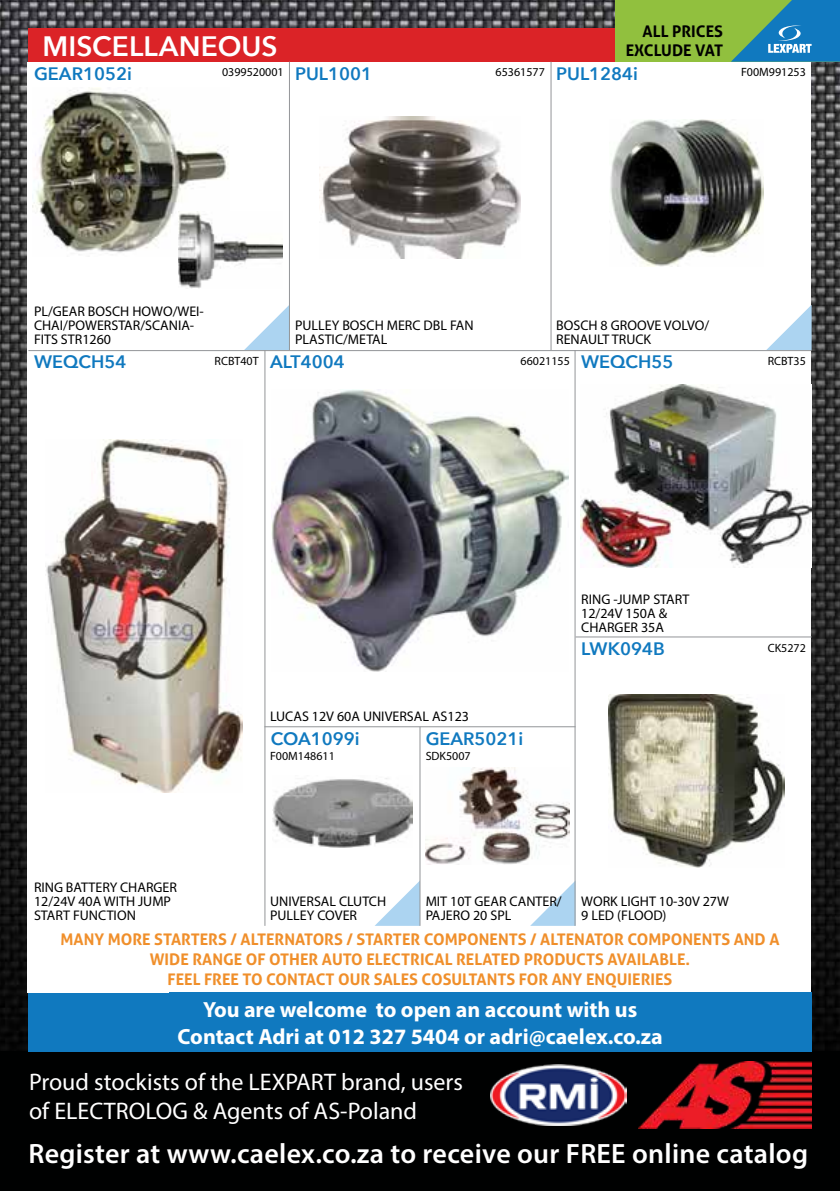
<style>
.page{position:relative;width:840px;height:1191px;background:#fff}
.page>*{position:absolute;margin:0;border:0;box-sizing:border-box;transform-origin:0 0}
.t1{font:600 28px "Myriad Pro";letter-spacing:.01em;color:#fff}
.t2{font:600 28px "Avenir Next";color:#fff}
.t3{font:24px/28.8px "Myriad Pro";color:#fff}
.t4{font:700 22px/26.4px "Myriad Pro";color:#fff;text-align:center}
.t5{font:600 18px "Avenir Next";color:#1079bf}
.t6{font:700 16px/20px "Aller";color:#f08f2b;text-align:center}
.t7{font:700 16px/19.2px "Aller";color:#000;text-align:right}
.t8{font:14px/14px "Myriad Pro";color:#000}
.t9{font:12px "Myriad Pro";color:#000}
</style>
<div class="page">
<img style="left:0;top:0;width:839px;height:1052px">
<div style="left:28px;top:62px;width:782px;height:930px;background:#fff"></div>
<svg style="left:244px;top:305px;width:45px;height:45px"></svg>
<svg style="left:766px;top:305px;width:45px;height:45px"></svg>
<svg style="left:375px;top:881px;width:44px;height:45px"></svg>
<svg style="left:530px;top:882px;width:44px;height:44px"></svg>
<div style="left:28px;top:28px;width:783px;height:34px;background:#db2327"></div>
<hr style="left:28px;top:350px;width:783px;height:1px;background:#939598">
<hr style="left:575px;top:636px;width:236px;height:1px;background:#939598">
<hr style="left:289px;top:62px;width:1px;height:288px;background:#939598">
<hr style="left:264px;top:350px;width:1px;height:576px;background:#939598">
<hr style="left:574px;top:350px;width:1px;height:576px;background:#939598">
<hr style="left:550px;top:62px;width:1px;height:288px;background:#939598">
<hr style="left:264px;top:726px;width:311px;height:1px;background:#939598">
<hr style="left:419px;top:726px;width:1px;height:200px;background:#939598">
<div style="left:615px;top:0;width:224px;height:62px;background:#91c03e"></div>
<svg style="left:731px;top:0;width:108px;height:62px"></svg>
<div style="left:0;top:1052px;width:839px;height:139px;background:#000101"></div>
<img style="left:638px;top:1061px;width:173px;height:67px">
<img style="left:490px;top:1064px;width:136px;height:61px">
<div style="left:28px;top:993px;width:783px;height:59px;background:#1079bf"></div>
<img style="left:271px;top:390px;width:297px;height:281px">
<img style="left:272px;top:778px;width:140px;height:70px">
<img style="left:425px;top:767px;width:144px;height:97px">
<img style="left:33px;top:88px;width:196px;height:165px">
<img style="left:178px;top:211px;width:104px;height:77px">
<img style="left:610px;top:119px;width:152px;height:147px">
<img style="left:608px;top:694px;width:176px;height:173px">
<img style="left:320px;top:116px;width:200px;height:142px">
<img style="left:580px;top:385px;width:231px;height:182px">
<img style="left:45px;top:439px;width:197px;height:354px">
<h1 class="t2" style="left:43px;top:23px;width:236px">MISCELLANEOUS</h1>
<p class="t5" style="left:34px;top:58px;width:99px">GEAR1052i</p>
<p class="t9" style="left:222px;top:65px;width:63px">0399520001</p>
<p class="t5" style="left:295px;top:58px;width:78px">PUL1001</p>
<p class="t9" style="left:495px;top:65px;width:51px">65361577</p>
<p class="t7" style="left:625px;top:21px;width:99px">ALL PRICES<br>EXCLUDE VAT</p>
<p class="t5" style="left:556px;top:58px;width:83px">PUL1284i</p>
<p class="t9" style="left:740px;top:65px;width:66px">F00M991253</p>
<p class="t8" style="left:34px;top:304px;width:171px">PL/GEAR BOSCH HOWO/WEI-<br>CHAI/POWERSTAR/SCANIA-<br>FITS STR1260</p>
<p class="t8" style="left:295px;top:318px;width:180px">PULLEY BOSCH MERC DBL FAN<br>PLASTIC/METAL</p>
<p class="t8" style="left:556px;top:318px;width:155px">BOSCH 8 GROOVE VOLVO/<br>RENAULT TRUCK</p>
<p class="t5" style="left:34px;top:346px;width:94px">WEQCH54</p>
<p class="t9" style="left:214px;top:353px;width:46px">RCBT40T</p>
<p class="t5" style="left:270px;top:346px;width:76px">ALT4004</p>
<p class="t9" style="left:520px;top:353px;width:51px">66021155</p>
<p class="t5" style="left:581px;top:346px;width:94px">WEQCH55</p>
<p class="t9" style="left:767px;top:353px;width:40px">RCBT35</p>
<p class="t8" style="left:34px;top:880px;width:144px">RING BATTERY CHARGER<br>12/24V 40A WITH JUMP<br>START FUNCTION</p>
<p class="t8" style="left:270px;top:709px;width:200px">LUCAS 12V 60A UNIVERSAL AS123</p>
<p class="t5" style="left:270px;top:723px;width:90px">COA1099i</p>
<p class="t9" style="left:270px;top:749px;width:66px">F00M148611</p>
<p class="t5" style="left:425px;top:723px;width:99px">GEAR5021i</p>
<p class="t9" style="left:425px;top:749px;width:47px">SDK5007</p>
<p class="t8" style="left:581px;top:592px;width:110px">RING -JUMP START<br>12/24V 150A &amp;<br>CHARGER 35A</p>
<p class="t5" style="left:581px;top:634px;width:85px">LWK094B</p>
<p class="t9" style="left:767px;top:640px;width:40px">CK5272</p>
<p class="t8" style="left:270px;top:894px;width:118px">UNIVERSAL CLUTCH<br>PULLEY COVER</p>
<p class="t8" style="left:425px;top:894px;width:137px">MIT 10T GEAR CANTER/<br>PAJERO 20 SPL</p>
<p class="t8" style="left:581px;top:894px;width:149px">WORK LIGHT 10-30V 27W<br>9 LED (FLOOD)</p>
<p class="t6" style="left:60px;top:929px;width:720px">MANY MORE STARTERS / ALTERNATORS / STARTER COMPONENTS / ALTENATOR COMPONENTS AND A<br>WIDE RANGE OF OTHER AUTO ELECTRICAL RELATED PRODUCTS AVAILABLE.<br>FEEL FREE TO CONTACT OUR SALES COSULTANTS FOR ANY ENQUIERIES</p>
<h3 class="t4" style="left:177px;top:996px;width:486px">You are welcome to open an account with us<br>Contact Adri at 012 327 5404 or adri@caelex.co.za</h3>
<h2 class="t3" style="left:29px;top:1066px;width:435px">Proud stockists of the LEXPART brand, users of ELECTROLOG &amp; Agents of AS-Poland</h2>
<h1 class="t1" style="left:28px;top:1135px;width:780px">Register at www.caelex.co.za to receive our FREE online catalog</h1>
</div>
